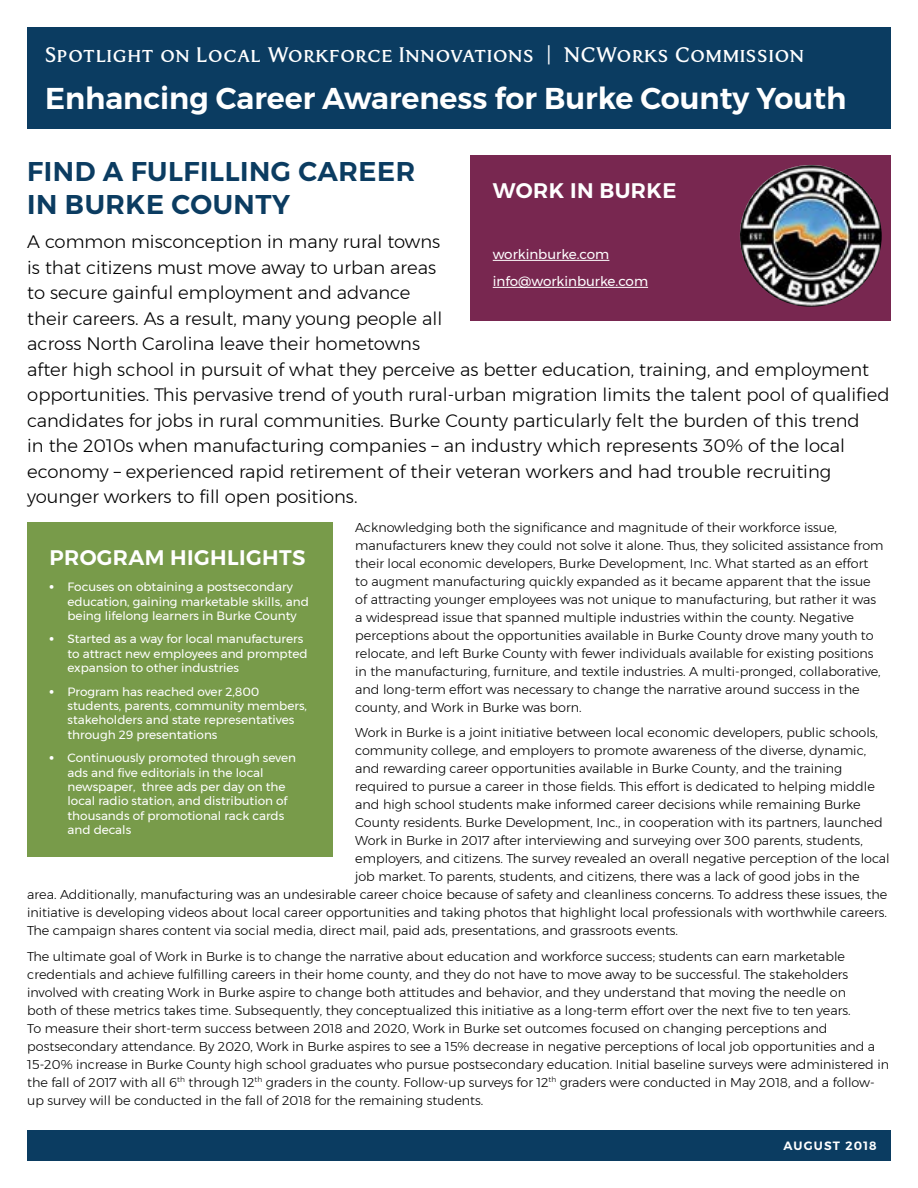
<style>
.page{position:relative;width:918px;height:1188px;background:#fff}
.page>*{position:absolute;margin:0;border:0;box-sizing:border-box;transform-origin:0 0}
.t1{font:600 30px "Montserrat";color:#fff}
.t2{font:600 27px/32.4px "Montserrat";letter-spacing:.02em;color:#0b3c61}
.t3{font:21px "North Carolina Smallcaps";letter-spacing:.05em;color:#fff}
.t4{font:600 21px "Montserrat";letter-spacing:.02em;color:#fff}
.t5{font:300 18px/25.5px "Montserrat";color:#000}
.t6{font:13.5px/27px "Montserrat";color:#fff}
.t7{font:300 12.75px/18px "Montserrat";color:#000}
.t8{font:12px/14.4px "Montserrat";color:#fff}
.t9{font:600 12px "Montserrat";letter-spacing:.1em;color:#fff}
.s1{font-weight:900}
</style>
<div class="page">
<div style="left:27px;top:1131px;width:864px;height:30px;background:#0b3c61"></div>
<div style="left:27px;top:27px;width:864px;height:101px;background:#0b3c61"></div>
<div style="left:470px;top:155px;width:421px;height:165px;background:#782750"></div>
<hr style="left:493px;top:260px;width:116px;height:1px;background:#fff">
<hr style="left:493px;top:287px;width:155px;height:1px;background:#fff">
<div style="left:27px;top:522px;width:306px;height:335px;background:#789b4a"></div>
<img style="left:740px;top:165px;width:142px;height:142px;border-radius:71px">
<h3 class="t3" style="left:45px;top:45px;width:760px">Spotlight on Local Workforce Innovations | NCWorks Commission</h3>
<h1 class="t1" style="left:45px;top:74px;width:803px">Enhancing Career Awareness for Burke County Youth</h1>
<h2 class="t2" style="left:27px;top:155px;width:390px">FIND A FULFILLING CAREER<br>IN BURKE COUNTY</h2>
<p class="t5" style="left:27px;top:229px;width:864px">A common misconception in many rural towns<br>is that citizens must move away to urban areas<br>to secure gainful employment and advance<br>their careers. As a result, many young people all<br>across North Carolina leave their hometowns<br>after high school in pursuit of what they perceive as better education, training, and employment opportunities. This pervasive trend of youth rural-urban migration limits the talent pool of qualified candidates for jobs in rural communities. Burke County particularly felt the burden of this trend<br>in the 2010s when manufacturing companies – an industry which represents 30% of the local economy – experienced rapid retirement of their veteran workers and had trouble recruiting younger workers to fill open positions.</p>
<p class="t7" style="left:355px;top:518px;width:530px">Acknowledging both the significance and magnitude of their workforce issue, manufacturers knew they could not solve it alone. Thus, they solicited assistance from their local economic developers, Burke Development, Inc. What started as an effort to augment manufacturing quickly expanded as it became apparent that the issue of attracting younger employees was not unique to manufacturing, but rather it was a widespread issue that spanned multiple industries within the county. Negative perceptions about the opportunities available in Burke County drove many youth to relocate, and left Burke County with fewer individuals available for existing positions in the manufacturing, furniture, and textile industries. A multi-pronged, collaborative, and long-term effort was necessary to change the narrative around success in the county, and Work in Burke was born.</p>
<p class="t7" style="left:355px;top:723px;width:524px">Work in Burke is a joint initiative between local economic developers, public schools,</p>
<p class="t7" style="left:355px;top:741px;width:513px">community college, and employers to promote awareness of the diverse, dynamic,</p>
<p class="t7" style="left:355px;top:759px;width:489px">and rewarding career opportunities available in Burke County, and the training</p>
<p class="t7" style="left:355px;top:777px;width:521px">required to pursue a career in those fields. This effort is dedicated to helping middle</p>
<p class="t7" style="left:355px;top:795px;width:507px">and high school students make informed career decisions while remaining Burke</p>
<p class="t7" style="left:355px;top:813px;width:529px">County residents. Burke Development, Inc., in cooperation with its partners, launched</p>
<p class="t7" style="left:355px;top:831px;width:509px">Work in Burke in 2017 after interviewing and surveying over 300 parents, students,</p>
<p class="t7" style="left:355px;top:849px;width:536px">employers, and citizens. The survey revealed an overall negative perception of the local</p>
<p class="t7" style="left:355px;top:867px;width:506px">job market. To parents, students, and citizens, there was a lack of good jobs in the</p>
<p class="t7" style="left:27px;top:885px;width:862px">area. Additionally, manufacturing was an undesirable career choice because of safety and cleanliness concerns. To address these issues, the</p>
<p class="t7" style="left:27px;top:903px;width:861px">initiative is developing videos about local career opportunities and taking photos that highlight local professionals with worthwhile careers.</p>
<p class="t7" style="left:27px;top:921px;width:652px">The campaign shares content via social media, direct mail, paid ads, presentations, and grassroots events.</p>
<p class="t7" style="left:27px;top:947px;width:863px">The ultimate goal of Work in Burke is to change the narrative about education and workforce success; students can earn marketable credentials and achieve fulfilling careers in their home county, and they do not have to move away to be successful. The stakeholders involved with creating Work in Burke aspire to change both attitudes and behavior, and they understand that moving the needle on<br>both of these metrics takes time. Subsequently, they conceptualized this initiative as a long-term effort over the next five to ten years.<br>To measure their short-term success between 2018 and 2020, Work in Burke set outcomes focused on changing perceptions and postsecondary attendance. By 2020, Work in Burke aspires to see a 15% decrease in negative perceptions of local job opportunities and a 15-20% increase in Burke County high school graduates who pursue postsecondary education. Initial baseline surveys were administered in the fall of 2017 with all 6<sup>th</sup> through 12<sup>th</sup> graders in the county. Follow-up surveys for 12<sup>th</sup> graders were conducted in May 2018, and a follow&shy;up survey will be conducted in the fall of 2018 for the remaining students.</p>
<p class="t9" style="left:783px;top:1137px;width:95px">AUGUST 2018</p>
<h3 class="t4" style="left:493px;top:174px;width:185px">WORK IN BURKE</h3>
<p class="t6" style="left:493px;top:241px;width:157px">workinburke.com info@workinburke.com</p>
<h3 class="t4" style="left:50px;top:541px;width:258px">PROGRAM HIGHLIGHTS</h3>
<p class="t8" style="left:68px;top:580px;width:243px;text-indent:-18px"><span class="s1">ӓ</span> Focuses on obtaining a postsecondary education, gaining marketable skills, and being lifelong learners in Burke County</p>
<p class="t8" style="left:68px;top:632px;width:242px;text-indent:-18px"><span class="s1">ӓ</span> Started as a way for local manufacturers to attract new employees and prompted expansion to other industries</p>
<p class="t8" style="left:68px;top:684px;width:241px;text-indent:-18px"><span class="s1">ӓ</span> Program has reached over 2,800 students, parents, community members, stakeholders and state representatives through 29 presentations</p>
<p class="t8" style="left:68px;top:751px;width:230px;text-indent:-18px"><span class="s1">ӓ</span> Continuously promoted through seven ads and five editorials in the local newspaper, three ads per day on the local radio station, and distribution of thousands of promotional rack cards and decals</p>
</div>
